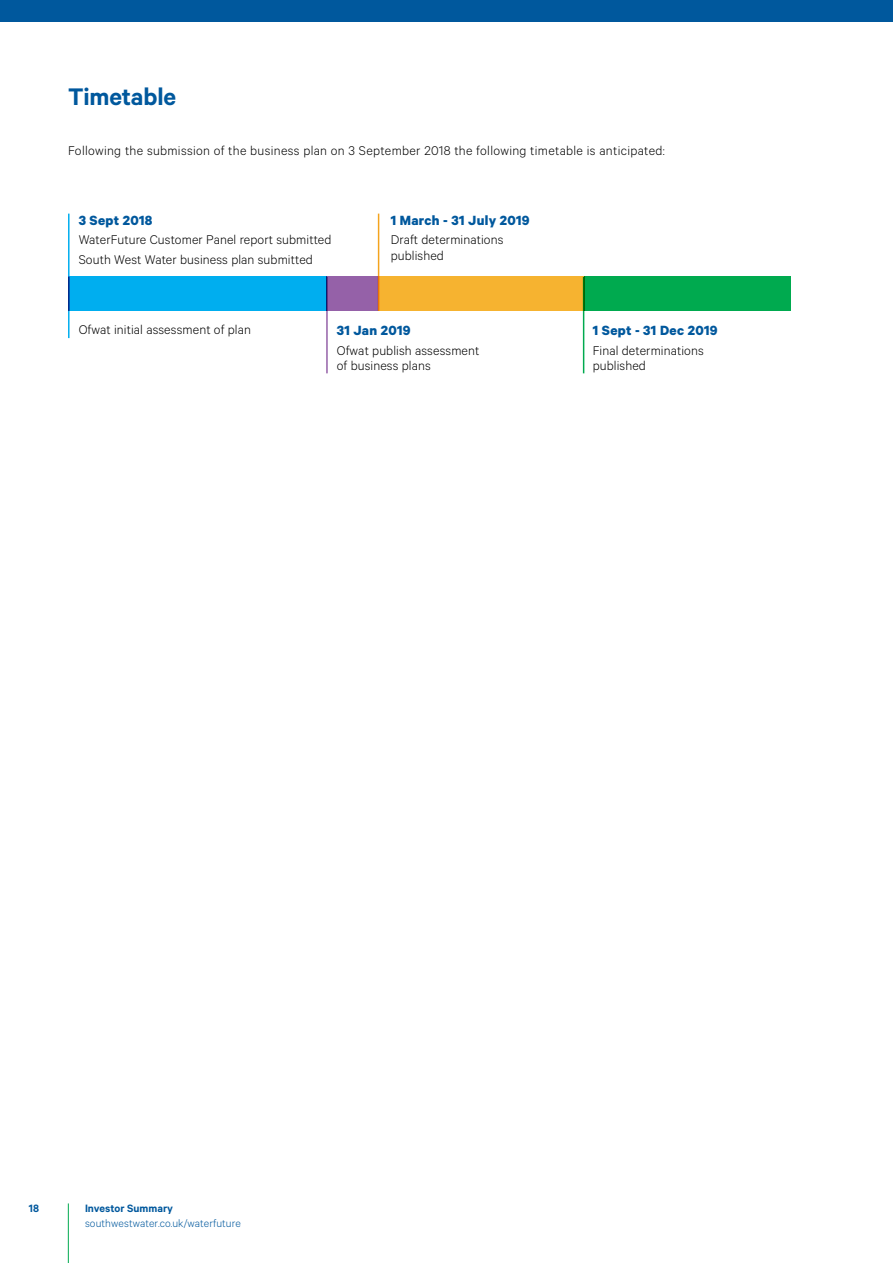
<style>
.page{position:relative;width:893px;height:1263px;background:#fff}
.page>*{position:absolute;margin:0;border:0;box-sizing:border-box;transform-origin:0 0}
.t1{font:600 27px "Calibre";letter-spacing:-.005em;color:#00589d}
.t2{font:700 15px "Calibre";letter-spacing:.02em;color:#00589d}
.t3{font:300 14.25px/15.5px "Calibre";letter-spacing:.005em;color:#000}
.t4{font:300 12px "Calibre";letter-spacing:.01em;color:#00589d}
.t5{font:600 12px "Calibre";color:#00589d}
</style>
<div class="page">
<hr style="left:68px;top:214px;width:2px;height:124px;background:#00aeef">
<hr style="left:326px;top:277px;width:2px;height:96px;background:#9561a8">
<div style="left:68px;top:277px;width:258px;height:34px;background:#00aeef"></div>
<div style="left:326px;top:277px;width:52px;height:34px;background:#9561a8"></div>
<div style="left:584px;top:277px;width:207px;height:34px;background:#00aa4f"></div>
<hr style="left:378px;top:214px;width:1px;height:97px;background:#f4a41d">
<div style="left:378px;top:277px;width:206px;height:34px;background:#f6b330"></div>
<hr style="left:583px;top:277px;width:1px;height:96px;background:#00aa4f">
<hr style="left:68px;top:277px;width:2px;height:34px;background:#00589d">
<div style="left:0;top:0;width:893px;height:21px;background:#00589d"></div>
<hr style="left:68px;top:1203px;width:1px;height:60px;background:#00aa4f">
<h1 class="t1" style="left:68px;top:81px;width:110px">Timetable</h1>
<p class="t3" style="left:68px;top:142px;width:598px">Following the submission of the business plan on 3 September 2018 the following timetable is anticipated:</p>
<p class="t2" style="left:79px;top:211px;width:75px">3 Sept 2018</p>
<p class="t3" style="left:79px;top:230px;width:254px;line-height:19.6px">WaterFuture Customer Panel report submitted<br>South West Water business plan submitted</p>
<p class="t2" style="left:391px;top:211px;width:141px">1 March - 31 July 2019</p>
<p class="t3" style="left:391px;top:232px;width:114px">Draft determinations published</p>
<p class="t3" style="left:79px;top:322px;width:174px">Ofwat initial assessment of plan</p>
<p class="t2" style="left:593px;top:321px;width:126px">1 Sept - 31 Dec 2019</p>
<p class="t3" style="left:593px;top:342px;width:113px">Final determinations published</p>
<p class="t2" style="left:337px;top:321px;width:75px">31 Jan 2019</p>
<p class="t3" style="left:337px;top:342px;width:144px">Ofwat publish assessment of business plans</p>
<p class="t5" style="left:29px;top:1201px;width:12px">18</p>
<p class="t5" style="left:85px;top:1201px;width:90px">Investor Summary</p>
<p class="t4" style="left:85px;top:1216px;width:157px">southwestwater.co.uk/waterfuture</p>
</div>
